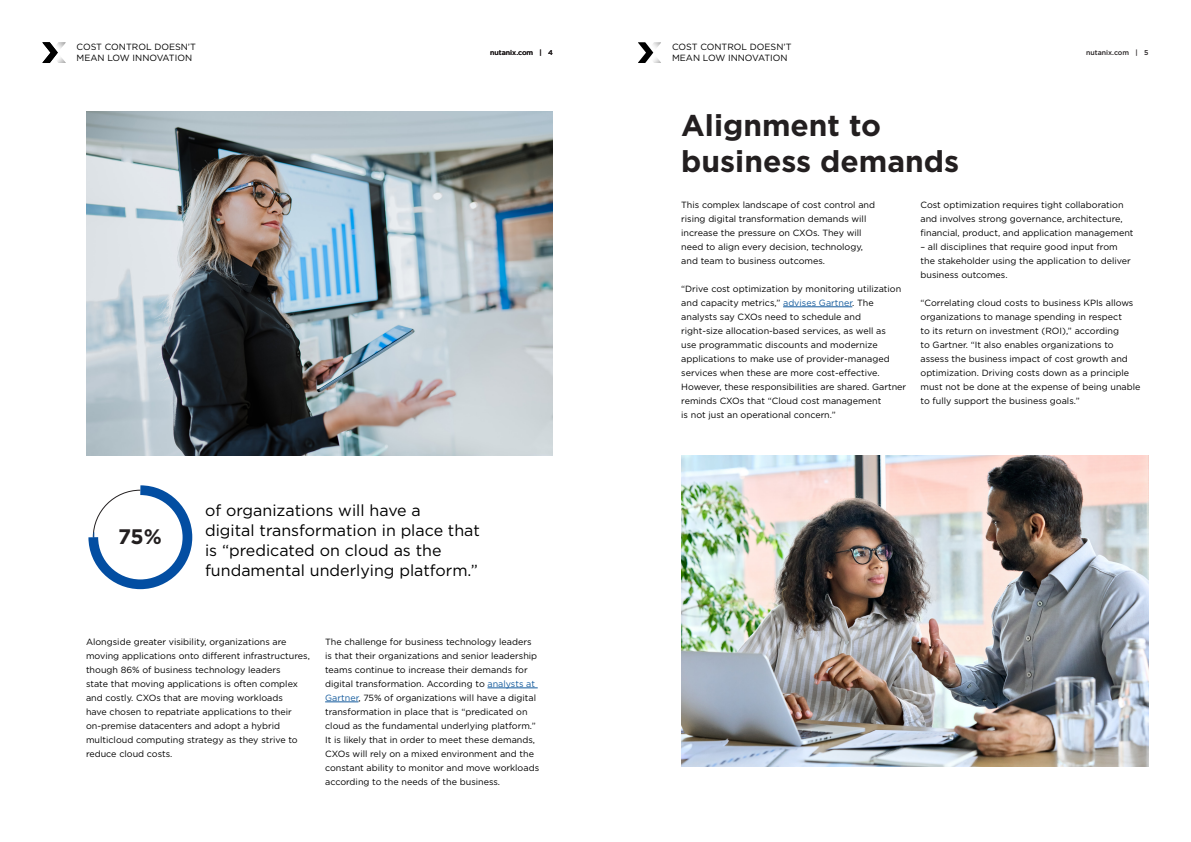
<style>
.page{position:relative;width:1191px;height:842px;background:#fff}
.page>*{position:absolute;margin:0;border:0;box-sizing:border-box;transform-origin:0 0}
.t1{font:700 30px/36px "Gotham";color:#231f20}
.t2{font:700 21px "Gotham";color:#231f20}
.t3{font:16px/20px "Gotham";color:#000}
.t4{font:9px/14px "Gotham";color:#000}
.t5{font:9px/10.8px "Gotham";color:#000001}
.t6{font:500 7px "Gotham";color:#231f20}
.s1{color:#175d9e}
</style>
<div class="page">
<svg style="left:638px;top:42px;width:23px;height:21px"></svg>
<hr style="left:783px;top:307px;width:69px;height:1px;background:#175d9e">
<svg style="left:43px;top:42px;width:23px;height:21px"></svg>
<hr style="left:487px;top:688px;width:51px;height:1px;background:#175d9e">
<hr style="left:325px;top:702px;width:33px;height:1px;background:#175d9e">
<img style="left:681px;top:455px;width:467px;height:311px">
<img style="left:86px;top:111px;width:467px;height:344px">
<svg style="left:88px;top:485px;width:105px;height:104px"></svg>
<p class="t5" style="left:77px;top:41px;width:121px">COST CONTROL DOESN’T<br>MEAN LOW INNOVATION</p>
<p class="t5" style="left:672px;top:41px;width:121px">COST CONTROL DOESN’T<br>MEAN LOW INNOVATION</p>
<p class="t6" style="left:490px;top:48px;width:64px">nutanix.com | 4</p>
<p class="t6" style="left:1086px;top:48px;width:64px">nutanix.com | 5</p>
<p class="t1" style="left:681px;top:107px;width:279px">Alignment to business demands</p>
<p class="t2" style="left:118px;top:523px;width:45px">75%</p>
<p class="t3" style="left:205px;top:499px;width:276px">of organizations will have a<br>digital transformation in place that is “predicated on cloud as the fundamental underlying platform.”</p>
<p class="t4" style="left:86px;top:634px;width:225px">Alongside greater visibility, organizations are moving applications onto different infrastructures, though 86% of business technology leaders<br>state that moving applications is often complex and costly. CXOs that are moving workloads<br>have chosen to repatriate applications to their on-premise datacenters and adopt a hybrid multicloud computing strategy as they strive to reduce cloud costs.</p>
<p class="t4" style="left:325px;top:634px;width:215px">The challenge for business technology leaders is that their organizations and senior leadership teams continue to increase their demands for digital transformation. According to <span class="s1">analysts at Gartner</span>, 75% of organizations will have a digital transformation in place that is “predicated on cloud as the fundamental underlying platform.” It is likely that in order to meet these demands, CXOs will rely on a mixed environment and the constant ability to monitor and move workloads according to the needs of the business.</p>
<p class="t4" style="left:681px;top:197px;width:195px">This complex landscape of cost control and rising digital transformation demands will increase the pressure on CXOs. They will need to align every decision, technology, and team to business outcomes.</p>
<p class="t4" style="left:681px;top:281px;width:226px">“Drive cost optimization by monitoring utilization and capacity metrics,” <span class="s1">advises Gartner</span>. The analysts say CXOs need to schedule and<br>right-size allocation-based services, as well as<br>use programmatic discounts and modernize applications to make use of provider-managed services when these are more cost-effective.<br>However, these responsibilities are shared. Gartner reminds CXOs that “Cloud cost management</p>
<p class="t4" style="left:681px;top:407px;width:156px">is not just an operational concern.”</p>
<p class="t4" style="left:920px;top:197px;width:214px">Cost optimization requires tight collaboration and involves strong governance, architecture, financial, product, and application management</p>
<p class="t4" style="left:920px;top:239px;width:212px">– all disciplines that require good input from the stakeholder using the application to deliver business outcomes.</p>
<p class="t4" style="left:920px;top:295px;width:214px">“Correlating cloud costs to business KPIs allows organizations to manage spending in respect</p>
<p class="t4" style="left:920px;top:323px;width:221px">to its return on investment (ROI),” according<br>to Gartner. “It also enables organizations to assess the business impact of cost growth and optimization. Driving costs down as a principle must not be done at the expense of being unable to fully support the business goals.”</p>
</div>
